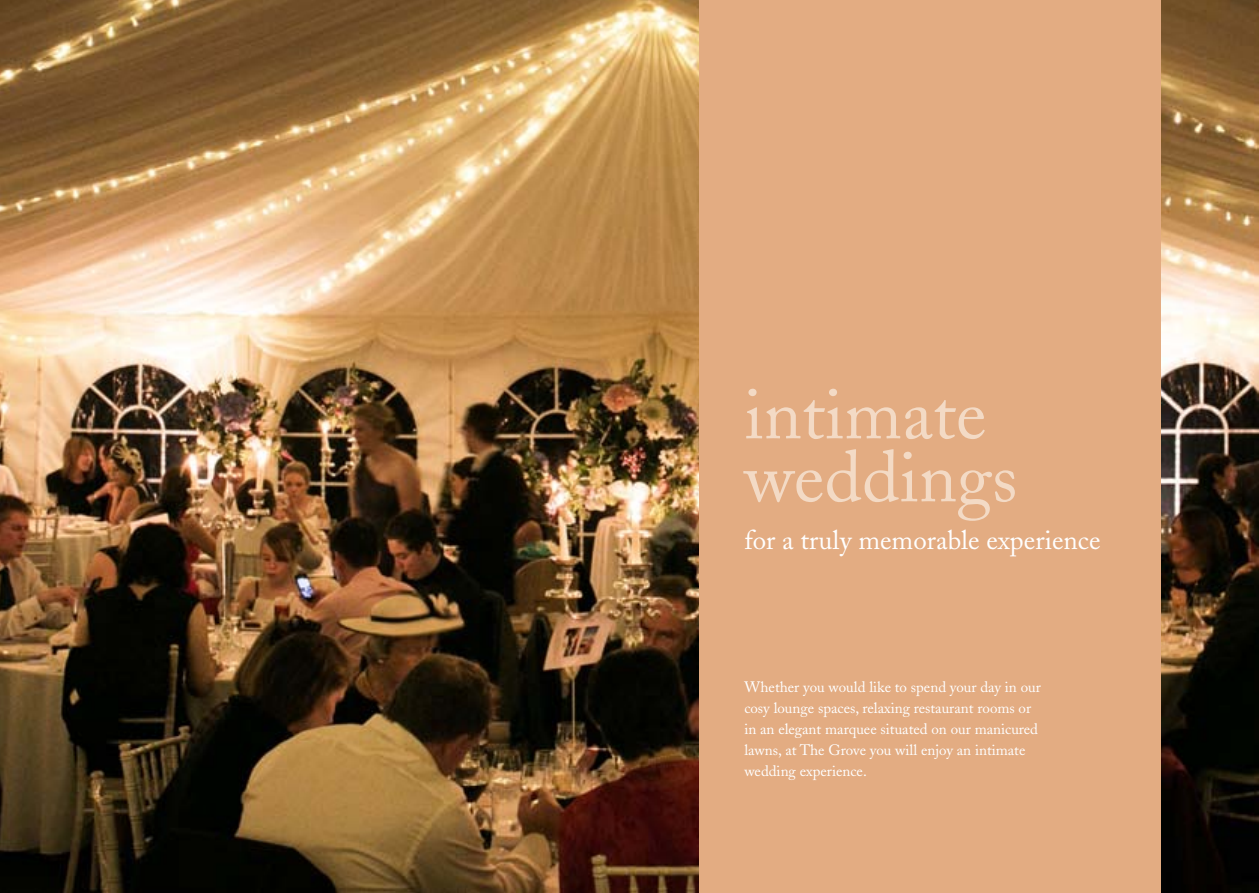
<style>
.page{position:relative;width:1259px;height:893px;background:#fff}
.page>*{position:absolute;margin:0;border:0;box-sizing:border-box;transform-origin:0 0}
.t1{font:72px/63px "Adobe Caslon";color:#f3dac5}
.t2{font:27px "Adobe Caslon";color:#fff}
.t3{font:15px/21px "Adobe Caslon";color:#fff}
</style>
<div class="page">
<div style="left:697px;top:0;width:562px;height:893px;background:#e3ac82"></div>
<img style="left:0;top:0;width:699px;height:893px">
<img style="left:1161px;top:0;width:98px;height:893px">
<p class="t1" style="left:744px;top:383px;width:275px">intimate weddings</p>
<p class="t2" style="left:744px;top:524px;width:358px">for a truly memorable experience</p>
<p class="t3" style="left:744px;top:676px;width:298px">Whether you would like to spend your day in our cosy lounge spaces, relaxing restaurant rooms or in an elegant marquee situated on our manicured lawns, at The Grove you will enjoy an intimate wedding experience.</p>
</div>
